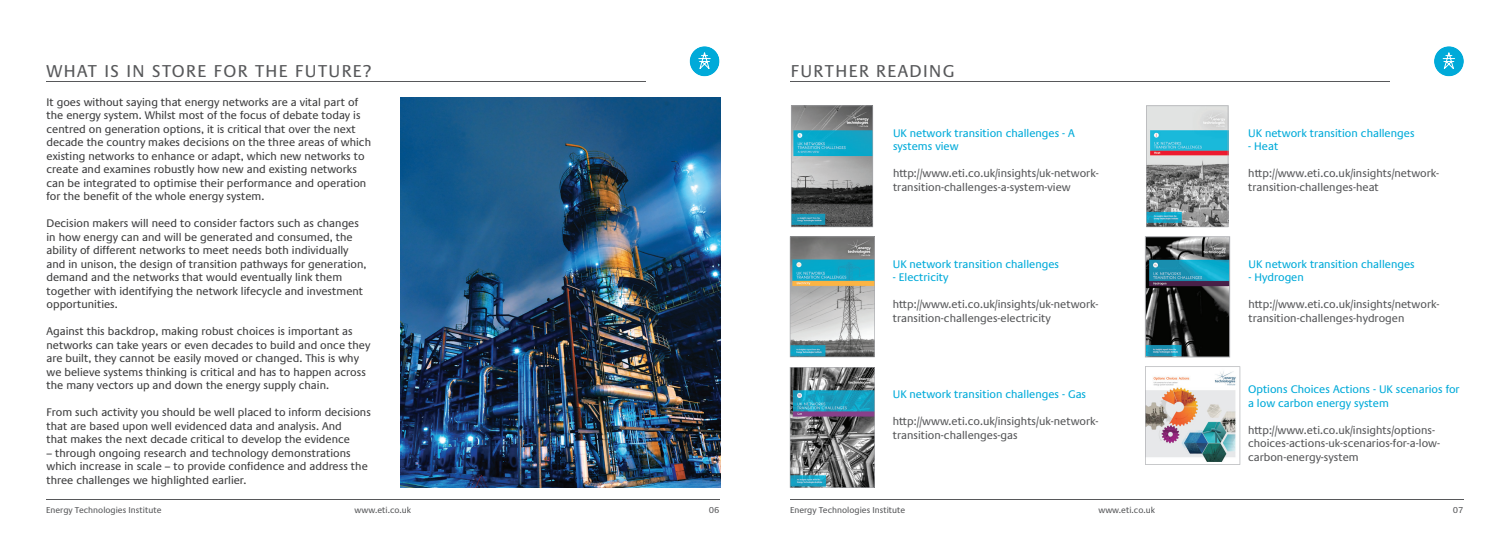
<style>
.page{position:relative;width:1510px;height:546px;background:#fff}
.page>*{position:absolute;margin:0;border:0;box-sizing:border-box;transform-origin:0 0}
.t1{font:17.5px "Praxis LT Pro";letter-spacing:.08em;color:#57585a}
.t2{font:11.25px/13.5px "Praxis LT Pro";color:#3e3e3f}
.t3{font:11.25px/13.5px "Praxis LT Pro";color:#57585a}
.t4{font:11.25px/13.5px "Praxis LT Pro";color:#00aad9}
.t5{font:8.75px "Praxis LT Pro";color:#57585a}
</style>
<div class="page">
<div style="left:1434px;top:46px;width:29px;height:30px;background:#00aad9;border-radius:50%"></div>
<svg style="left:1442px;top:52px;width:13px;height:17px"></svg>
<hr style="left:790px;top:499px;width:674px;height:1px;background:#57585a">
<hr style="left:46px;top:499px;width:673px;height:1px;background:#57585a">
<hr style="left:46px;top:81px;width:600px;height:1px;background:#57585a">
<hr style="left:790px;top:81px;width:600px;height:1px;background:#57585a">
<svg style="left:791px;top:105px;width:82px;height:122px;background:#63858d"></svg>
<svg style="left:1146px;top:105px;width:82px;height:122px;background:#91a7ae"></svg>
<svg style="left:790px;top:236px;width:84px;height:121px;background:#8ba7a9"></svg>
<svg style="left:1145px;top:236px;width:85px;height:121px;background:#354d55"></svg>
<img style="left:1145px;top:366px;width:95px;height:99px">
<svg style="left:790px;top:367px;width:84px;height:121px;background:#647c86"></svg>
<div style="left:689px;top:46px;width:30px;height:30px;background:#00aad9;border-radius:50%"></div>
<svg style="left:698px;top:52px;width:13px;height:17px"></svg>
<img style="left:400px;top:98px;width:320px;height:390px">
<h1 class="t1" style="left:46px;top:60px;width:327px">WHAT IS IN STORE FOR THE FUTURE?</h1>
<h1 class="t1" style="left:791px;top:60px;width:165px">FURTHER READING</h1>
<p class="t2" style="left:47px;top:95px;width:326px">It goes without saying that energy networks are a vital part of the energy system. Whilst most of the focus of debate today is centred on generation options, it is critical that over the next decade the country makes decisions on the three areas of which existing networks to enhance or adapt, which new networks to create and examines robustly how new and existing networks can be integrated to optimise their performance and operation for the benefit of the whole energy system.</p>
<p class="t2" style="left:47px;top:217px;width:321px">Decision makers will need to consider factors such as changes in how energy can and will be generated and consumed, the ability of different networks to meet needs both individually and in unison, the design of transition pathways for generation, demand and the networks that would eventually link them together with identifying the network lifecycle and investment opportunities.</p>
<p class="t2" style="left:47px;top:325px;width:325px">Against this backdrop, making robust choices is important as networks can take years or even decades to build and once they are built, they cannot be easily moved or changed. This is why we believe systems thinking is critical and has to happen across the many vectors up and down the energy supply chain.</p>
<p class="t2" style="left:47px;top:406px;width:326px">From such activity you should be well placed to inform decisions that are based upon well evidenced data and analysis. And<br>that makes the next decade critical to develop the evidence</p>
<p class="t2" style="left:47px;top:446px;width:323px">– through ongoing research and technology demonstrations which increase in scale – to provide confidence and address the three challenges we highlighted earlier.</p>
<p class="t4" style="left:893px;top:126px;width:183px">UK network transition challenges - A systems view</p>
<p class="t3" style="left:893px;top:167px;width:207px">http://www.eti.co.uk/insights/uk-network&shy;transition-challenges-a-system-view</p>
<p class="t4" style="left:892px;top:257px;width:168px">UK network transition challenges</p>
<p class="t4" style="left:892px;top:271px;width:57px">- Electricity</p>
<p class="t3" style="left:892px;top:298px;width:207px">http://www.eti.co.uk/insights/uk-network&shy;transition-challenges-electricity</p>
<p class="t4" style="left:892px;top:388px;width:195px">UK network transition challenges - Gas</p>
<p class="t3" style="left:892px;top:415px;width:207px">http://www.eti.co.uk/insights/uk-network&shy;transition-challenges-gas</p>
<p class="t4" style="left:1248px;top:126px;width:168px">UK network transition challenges</p>
<p class="t4" style="left:1248px;top:140px;width:31px">- Heat</p>
<p class="t3" style="left:1248px;top:167px;width:192px">http://www.eti.co.uk/insights/network&shy;transition-challenges-heat</p>
<p class="t4" style="left:1248px;top:257px;width:168px">UK network transition challenges</p>
<p class="t4" style="left:1248px;top:271px;width:57px">- Hydrogen</p>
<p class="t3" style="left:1248px;top:298px;width:192px">http://www.eti.co.uk/insights/network&shy;transition-challenges-hydrogen</p>
<p class="t4" style="left:1248px;top:382px;width:213px">Options Choices Actions - UK scenarios for a low carbon energy system</p>
<p class="t3" style="left:1248px;top:423px;width:194px">http://www.eti.co.uk/insights/options&shy;choices-actions-uk-scenarios-for-a-low&shy;carbon-energy-system</p>
<p class="t5" style="left:46px;top:505px;width:117px">Energy Technologies Institute</p>
<p class="t5" style="left:354px;top:505px;width:58px">www.eti.co.uk</p>
<p class="t5" style="left:709px;top:505px;width:12px">06</p>
<p class="t5" style="left:790px;top:505px;width:117px">Energy Technologies Institute</p>
<p class="t5" style="left:1098px;top:505px;width:58px">www.eti.co.uk</p>
<p class="t5" style="left:1452px;top:505px;width:12px">07</p>
</div>
